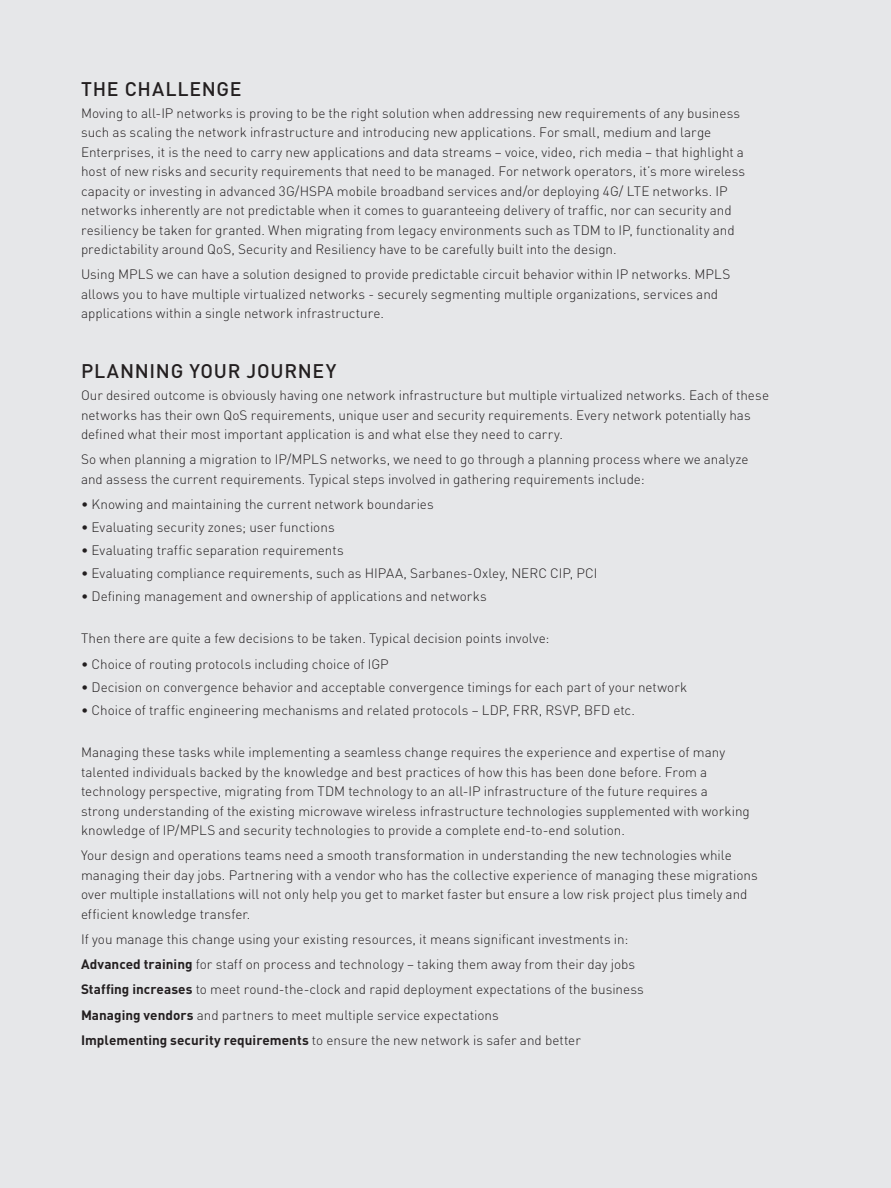
<style>
.page{position:relative;width:891px;height:1188px;background:#e6e7e9}
.page>*{position:absolute;margin:0;border:0;box-sizing:border-box;transform-origin:0 0}
.Subead_13_Black_Medi{font:500 19.5px "DINOT";letter-spacing:.035em;color:#231f20}
.Text_9_Black_Light{font:300 13.5px/19.5px "DINOT";color:#231f20}
.Text_Bullet_9_Black{font:300 13.5px "DINOT";color:#231f20}
.s1{font-weight:700}
</style>
<div class="page">
<p class="Subead_13_Black_Medi" style="left:81px;top:76px;width:162px">THE CHALLENGE</p>
<p class="Text_9_Black_Light" style="left:81px;top:102px;width:666px">Moving to all-IP networks is proving to be the right solution when addressing new requirements of any business such as scaling the network infrastructure and introducing new applications. For small, medium and large Enterprises, it is the need to carry new applications and data streams – voice, video, rich media – that highlight a host of new risks and security requirements that need to be managed. For network operators, it’s more wireless capacity or investing in advanced 3G/HSPA mobile broadband services and/or deploying 4G/ LTE networks. IP networks inherently are not predictable when it comes to guaranteeing delivery of traffic, nor can security and resiliency be taken for granted. When migrating from legacy environments such as TDM to IP, functionality and predictability around QoS, Security and Resiliency have to be carefully built into the design.</p>
<p class="Text_9_Black_Light" style="left:81px;top:264px;width:651px">Using MPLS we can have a solution designed to provide predictable circuit behavior within IP networks. MPLS allows you to have multiple virtualized networks - securely segmenting multiple organizations, services and applications within a single network infrastructure.</p>
<p class="Subead_13_Black_Medi" style="left:81px;top:358px;width:257px">PLANNING YOUR JOURNEY</p>
<p class="Text_9_Black_Light" style="left:81px;top:385px;width:690px">Our desired outcome is obviously having one network infrastructure but multiple virtualized networks. Each of these networks has their own QoS requirements, unique user and security requirements. Every network potentially has defined what their most important application is and what else they need to carry.</p>
<p class="Text_9_Black_Light" style="left:81px;top:449px;width:669px">So when planning a migration to IP/MPLS networks, we need to go through a planning process where we analyze and assess the current requirements. Typical steps involved in gathering requirements include:</p>
<p class="Text_Bullet_9_Black" style="left:81px;top:495px;width:354px">• Knowing and maintaining the current network boundaries</p>
<p class="Text_Bullet_9_Black" style="left:81px;top:518px;width:255px">• Evaluating security zones; user functions</p>
<p class="Text_Bullet_9_Black" style="left:81px;top:541px;width:264px">• Evaluating traffic separation requirements</p>
<p class="Text_Bullet_9_Black" style="left:81px;top:564px;width:518px">• Evaluating compliance requirements, such as HIPAA, Sarbanes-Oxley, NERC CIP, PCI</p>
<p class="Text_Bullet_9_Black" style="left:81px;top:587px;width:407px">• Defining management and ownership of applications and networks</p>
<p class="Text_9_Black_Light" style="left:81px;top:628px;width:470px">Then there are quite a few decisions to be taken. Typical decision points involve:</p>
<p class="Text_Bullet_9_Black" style="left:81px;top:655px;width:309px">• Choice of routing protocols including choice of IGP</p>
<p class="Text_Bullet_9_Black" style="left:81px;top:678px;width:608px">• Decision on convergence behavior and acceptable convergence timings for each part of your network</p>
<p class="Text_Bullet_9_Black" style="left:81px;top:701px;width:555px">• Choice of traffic engineering mechanisms and related protocols – LDP, FRR, RSVP, BFD etc.</p>
<p class="Text_9_Black_Light" style="left:81px;top:742px;width:670px">Managing these tasks while implementing a seamless change requires the experience and expertise of many talented individuals backed by the knowledge and best practices of how this has been done before. From a technology perspective, migrating from TDM technology to an all-IP infrastructure of the future requires a strong understanding of the existing microwave wireless infrastructure technologies supplemented with working knowledge of IP/MPLS and security technologies to provide a complete end-to-end solution.</p>
<p class="Text_9_Black_Light" style="left:81px;top:845px;width:678px">Your design and operations teams need a smooth transformation in understanding the new technologies while managing their day jobs. Partnering with a vendor who has the collective experience of managing these migrations over multiple installations will not only help you get to market faster but ensure a low risk project plus timely and efficient knowledge transfer.</p>
<p class="Text_9_Black_Light" style="left:81px;top:929px;width:549px">If you manage this change using your existing resources, it means significant investments in:</p>
<p class="Text_9_Black_Light" style="left:81px;top:954px;width:556px"><span class="s1">Advanced training</span> for staff on process and technology – taking them away from their day jobs</p>
<p class="Text_9_Black_Light" style="left:81px;top:979px;width:564px"><span class="s1">Staffing increases</span> to meet round-the-clock and rapid deployment expectations of the business</p>
<p class="Text_9_Black_Light" style="left:81px;top:1004px;width:419px"><span class="s1">Managing vendors</span> and partners to meet multiple service expectations</p>
<p class="Text_9_Black_Light" style="left:81px;top:1029px;width:501px"><span class="s1">Implementing security requirements</span> to ensure the new network is safer and better</p>
</div>
